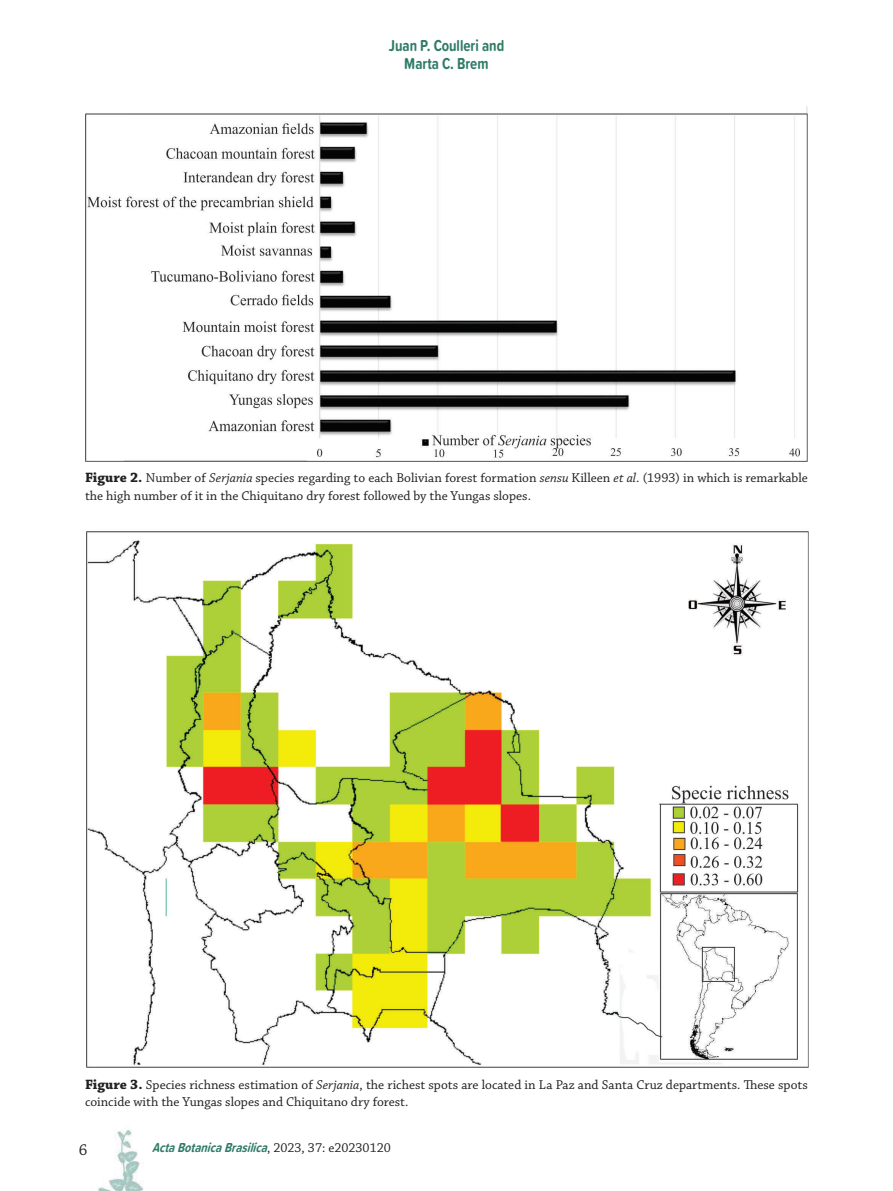
<style>
.page{position:relative;width:893px;height:1191px;background:#fff}
.page>*{position:absolute;margin:0;border:0;box-sizing:border-box;transform-origin:0 0}
.t1{font:700 16.5px/18px "Proxima Soft Cond";color:#2f7b67;text-align:center;scale:.91 1}
.t2{font:16.5px "Chaparral Pro";color:#231f20}
.t3{font:13.5px/17.1px "Chaparral Pro";color:#231f20}
.t4{font:italic 700 13.5px "Proxima Soft Cond";color:#2f7b67;scale:.95 1}
.s1{font-weight:700;font-size:14.25px}
.s2{font-style:italic}
.s3{font-family:"Chaparral Pro";font-weight:400;font-style:normal;color:#231f20}
</style>
<div class="page">
<img style="left:98px;top:1130px;width:45px;height:61px">
<img style="left:86px;top:531px;width:723px;height:536px">
<img style="left:85px;top:106px;width:723px;height:355px">
<p class="t1" style="left:389px;top:36px;width:128px">Juan P. Coulleri and<br>Marta C. Brem</p>
<p class="t3" style="left:85px;top:470px;width:724px"><span class="s1">Figure 2.</span> Number of <span class="s2">Serjania</span> species regarding to each Bolivian forest formation <span class="s2">sensu</span> Killeen <span class="s2">et al</span>. (1993) in which is remarkable the high number of it in the Chiquitano dry forest followed by the Yungas slopes.</p>
<p class="t3" style="left:85px;top:1076px;width:724px"><span class="s1">Figure 3.</span> Species richness estimation of <span class="s2">Serjania</span>, the richest spots are located in La Paz and Santa Cruz departments. These spots coincide with the Yungas slopes and Chiquitano dry forest.</p>
<p class="t2" style="left:79px;top:1141px;width:10px">6</p>
<p class="t4" style="left:152px;top:1137px;width:253px">ActaBotanicaBrasilica<span class="s3">, 2 0 2 3 , 3 7 : e 2 0 2 3 0 1 2 0</span></p>
</div>
